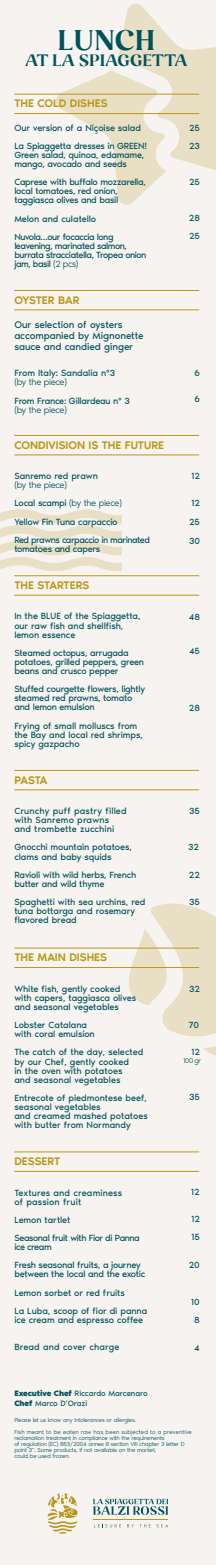
<style>
.page{position:relative;width:216px;height:1565px;background:#fff}
.page>*{position:absolute;margin:0;border:0;box-sizing:border-box;transform-origin:0 0}
.t1{font:28.42px "Exciting Display";letter-spacing:.065em;color:#00525b}
.t2{font:16.58px "Exciting Display";letter-spacing:.07em;color:#00525b}
.t3{font:500 11.3px "Noir Pro";color:#bb9717}
.t4{font:10px/11.4px "Noir Pro";letter-spacing:-.01em;color:#00525b}
.t5{font:9.2px/9.1px "Noir Pro";letter-spacing:-.015em;color:#00525b}
.t6{font:9.2px/9.1px "Noir Pro";letter-spacing:.01em;color:#00525b}
.t7{font:9.2px/9.1px "Noir Pro";letter-spacing:-.035em;color:#00525b}
.t8{font:9.2px/18.2px "Noir Pro";letter-spacing:-.05em;color:#00525b}
.t9{font:9.2px/9.1px "Noir Pro";letter-spacing:-.055em;color:#00525b}
.t10{font:9.2px/18.2px "Noir Pro";letter-spacing:-.04em;color:#00525b}
.t11{font:9.2px/18.2px "Noir Pro";letter-spacing:-.045em;color:#00525b}
.t12{font:300 9.2px "Noir Pro";letter-spacing:-.035em;color:#00525b}
.t13{font:9.2px "Noir Pro";letter-spacing:.005em;color:#00525b}
.t14{font:8px/9.8px "Noir Pro";letter-spacing:-.015em;color:#00525b}
.t15{font:300 7.2px "Noir Pro";color:#00525b}
.t16{font:300 6px/6px "Noir Pro";letter-spacing:-.03em;color:#00525b}
.t17{font:300 6px/12px "Noir Pro";letter-spacing:.005em;color:#00525b}
.s1{font-weight:300}
.s2{font-weight:700}
</style>
<div class="page">
<div style="left:0;top:0;width:216px;height:1564px;background:#f6f3f0"></div>
<svg style="left:129px;top:903px;width:87px;height:153px"></svg>
<svg style="left:0;top:509px;width:121px;height:62px"></svg>
<svg style="left:56px;top:70px;width:106px;height:135px"></svg>
<svg style="left:118px;top:4px;width:98px;height:171px;fill:#e9dfc5"></svg>
<hr style="left:14px;top:94px;width:185px;height:1px;background:#bb9717">
<hr style="left:14px;top:113px;width:185px;height:1px;background:#bb9717">
<svg style="left:94px;top:1524px;width:27px;height:3px"></svg>
<svg style="left:127px;top:1524px;width:7px;height:3px"></svg>
<svg style="left:140px;top:1524px;width:11px;height:3px"></svg>
<svg style="left:157px;top:1524px;width:11px;height:3px"></svg>
<svg style="left:93px;top:1498px;width:75px;height:16px"></svg>
<hr style="left:94px;top:1518px;width:74px;height:1px;background:#ba9619">
<svg style="left:48px;top:1493px;width:30px;height:40px"></svg>
<hr style="left:14px;top:290px;width:185px;height:1px;background:#bb9717">
<hr style="left:14px;top:310px;width:185px;height:1px;background:#bb9717">
<hr style="left:14px;top:435px;width:185px;height:1px;background:#bb9717">
<hr style="left:14px;top:454px;width:185px;height:1px;background:#bb9717">
<hr style="left:14px;top:575px;width:185px;height:1px;background:#bb9717">
<hr style="left:14px;top:595px;width:185px;height:1px;background:#bb9717">
<hr style="left:14px;top:770px;width:185px;height:1px;background:#bb9717">
<hr style="left:14px;top:789px;width:185px;height:1px;background:#bb9717">
<hr style="left:14px;top:947px;width:185px;height:1px;background:#bb9717">
<hr style="left:14px;top:967px;width:185px;height:1px;background:#bb9717">
<hr style="left:14px;top:1151px;width:185px;height:1px;background:#bb9717">
<hr style="left:14px;top:1171px;width:185px;height:1px;background:#bb9717">
<h1 class="t1" style="left:58px;top:27px;width:97px">LUNCH</h1>
<h2 class="t2" style="left:25px;top:52px;width:163px">AT LA SPIAGGETTA</h2>
<p class="t3" style="left:14px;top:95px;width:95px">THE COLD DISHES</p>
<p class="t5" style="left:14px;top:118px;width:134px;line-height:18.2px">Our version of a Niçoise salad<br>La Spiaggetta dresses in GREEN!</p>
<p class="t5" style="left:14px;top:150px;width:131px">Green salad, quinoa, edamame, mango, avocado and seeds</p>
<p class="t7" style="left:14px;top:177px;width:133px">Caprese with buffalo mozzarella, local tomatoes, red onion, taggiasca olives and basil</p>
<p class="t11" style="left:14px;top:209px;width:101px">Melon and culatello<br>Nuvola…our focaccia long</p>
<p class="t9" style="left:14px;top:241px;width:134px">leavening, marinated salmon, burrata stracciatella, Tropea onion jam, basil <span class="s1">(2 pcs)</span></p>
<p class="t3" style="left:14px;top:291px;width:67px">OYSTER BAR</p>
<p class="t4" style="left:14px;top:318px;width:131px">Our selection of oysters accompanied by Mignonette sauce and candied ginger</p>
<p class="t5" style="left:14px;top:368px;width:103px">From Italy: Sandalia n°3</p>
<p class="t12" style="left:14px;top:375px;width:54px">(by the piece)</p>
<p class="t5" style="left:14px;top:395px;width:117px">From France: Gillardeau n° 3</p>
<p class="t12" style="left:14px;top:403px;width:54px">(by the piece)</p>
<p class="t3" style="left:14px;top:436px;width:151px">CONDIVISION IS THE FUTURE</p>
<p class="t5" style="left:14px;top:471px;width:85px">Sanremo red prawn</p>
<p class="t8" style="left:14px;top:475px;width:137px"><span class="s1">(by the piece)<br></span>Local scampi <span class="s1">(by the piece)<br></span>Yellow Fin Tuna carpaccio<br>Red prawns carpaccio in marinated</p>
<p class="t7" style="left:14px;top:543px;width:87px">tomatoes and capers</p>
<p class="t3" style="left:14px;top:576px;width:76px">THE STARTERS</p>
<p class="t5" style="left:14px;top:611px;width:128px">In the BLUE of the Spiaggetta, our raw fish and shellfish, lemon essence</p>
<p class="t5" style="left:14px;top:647px;width:131px">Steamed octopus, arrugada potatoes, grilled peppers, green beans and crusco pepper</p>
<p class="t5" style="left:14px;top:684px;width:132px">Stuffed courgette flowers, lightly steamed red prawns, tomato and lemon emulsion</p>
<p class="t5" style="left:14px;top:720px;width:130px">Frying of small molluscs from the Bay and local red shrimps, spicy gazpacho</p>
<p class="t3" style="left:14px;top:771px;width:35px">PASTA</p>
<p class="t6" style="left:14px;top:805px;width:114px">Crunchy puff pastry filled with Sanremo prawns and trombette zucchini</p>
<p class="t5" style="left:14px;top:842px;width:119px">Gnocchi mountain potatoes, clams and baby squids</p>
<p class="t5" style="left:14px;top:869px;width:123px">Ravioli with wild herbs, French butter and wild thyme</p>
<p class="t5" style="left:14px;top:896px;width:133px">Spaghetti with sea urchins, red tuna bottarga and rosemary flavored bread</p>
<p class="t3" style="left:14px;top:948px;width:94px">THE MAIN DISHES</p>
<p class="t5" style="left:14px;top:983px;width:123px">White fish, gently cooked with capers, taggiasca olives and seasonal vegetables</p>
<p class="t5" style="left:14px;top:1019px;width:82px">Lobster Catalana with coral emulsion</p>
<p class="t5" style="left:14px;top:1047px;width:131px">The catch of the day, selected by our Chef, gently cooked<br>in the oven with potatoes<br>and seasonal vegetables</p>
<p class="t5" style="left:14px;top:1092px;width:135px">Entrecote of piedmontese beef, seasonal vegetables<br>and creamed mashed potatoes with butter from Normandy</p>
<p class="t3" style="left:14px;top:1152px;width:47px">DESSERT</p>
<p class="t6" style="left:14px;top:1187px;width:109px">Textures and creaminess of passion fruit</p>
<p class="t10" style="left:14px;top:1210px;width:127px">Lemon tartlet<br>Seasonal fruit with Fior di Panna</p>
<p class="t5" style="left:14px;top:1237px;width:128px;line-height:18.2px">ice cream<br>Fresh seasonal fruits, a journey</p>
<p class="t5" style="left:14px;top:1264px;width:135px;line-height:18.2px">between the local and the exotic<br>Lemon sorbet or red fruits<br>La Luba, scoop of fior di panna</p>
<p class="t5" style="left:14px;top:1314px;width:130px">ice cream and espresso coffee</p>
<p class="t13" style="left:14px;top:1340px;width:107px">Bread and cover charge</p>
<p class="t14" style="left:14px;top:1387px;width:135px"><span class="s2">Executive Chef</span> Riccardo Marcenaro<br><span class="s2">Chef</span> Marco D’Orazi</p>
<p class="t5" style="left:189px;top:118px;width:13px;line-height:18px">25<br>23</p>
<p class="t5" style="left:189px;top:177px;width:13px">25</p>
<p class="t5" style="left:189px;top:208px;width:13px;line-height:18.2px">28<br>25</p>
<p class="t5" style="left:195px;top:368px;width:7px">6</p>
<p class="t5" style="left:195px;top:394px;width:7px">6</p>
<p class="t5" style="left:191px;top:471px;width:10px">12</p>
<p class="t5" style="left:189px;top:493px;width:13px;line-height:18.6px;text-align:justify">12<br>25<br>30</p>
<p class="t5" style="left:189px;top:611px;width:13px">48</p>
<p class="t5" style="left:189px;top:646px;width:13px">45</p>
<p class="t5" style="left:189px;top:702px;width:13px">28</p>
<p class="t5" style="left:189px;top:806px;width:12px">35</p>
<p class="t5" style="left:188px;top:842px;width:13px">32</p>
<p class="t5" style="left:189px;top:869px;width:13px">22</p>
<p class="t5" style="left:189px;top:897px;width:12px">35</p>
<p class="t5" style="left:189px;top:983px;width:13px">32</p>
<p class="t5" style="left:189px;top:1019px;width:12px">70</p>
<p class="t5" style="left:191px;top:1046px;width:10px">12</p>
<p class="t5" style="left:189px;top:1091px;width:12px">35</p>
<p class="t15" style="left:183px;top:1055px;width:19px">100 gr</p>
<p class="t5" style="left:191px;top:1187px;width:10px">12</p>
<p class="t5" style="left:191px;top:1209px;width:11px;line-height:18px">12<br>15</p>
<p class="t5" style="left:189px;top:1259px;width:13px">20</p>
<p class="t5" style="left:191px;top:1292px;width:10px;line-height:18px;text-align:center">10<br>8</p>
<p class="t5" style="left:194px;top:1342px;width:7px">4</p>
<p class="t17" style="left:14px;top:1413px;width:179px">Please let us know any intolerances or allergies.<br>Fish meant to be eaten raw has been subjected to a preventive</p>
<p class="t16" style="left:14px;top:1434px;width:172px">reclamation treatment in compliance with the requirements<br>of regulation (EC) 853/2004 annex III section VIII chapter 3 letter D point 3". Some products, if not available on the market,<br>could be used frozen.</p>
</div>
